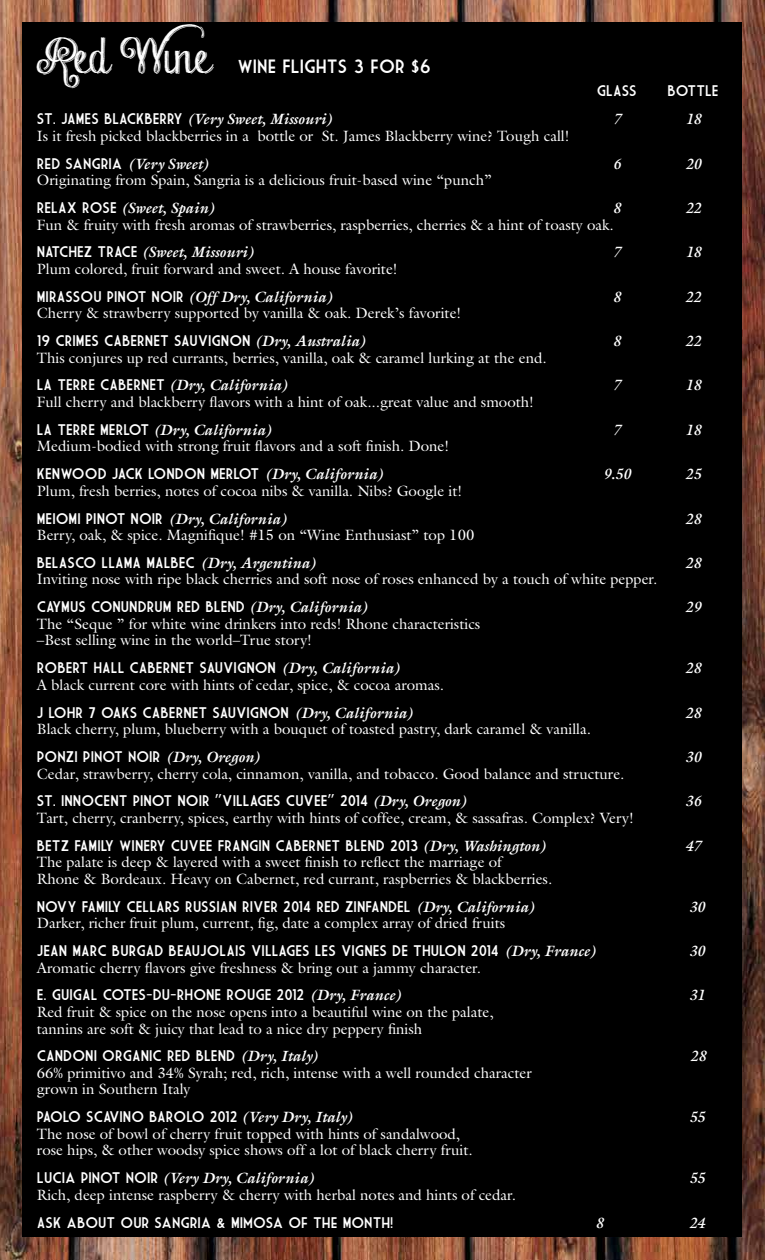
<style>
.page{position:relative;width:765px;height:1260px;background:#fff}
.page>*{position:absolute;margin:0;border:0;box-sizing:border-box;transform-origin:0 0}
.t1{font:18.75px "Market Deco";color:#fff}
.t2{font:15px/27.8px "Galliard";color:#fff}
.t3{font:15px "Market Deco";color:#fff}
.t4{font:italic 700 15px "Galliard";color:#fff}
.s1{font-family:"Chalk hand lettering shaded demo";font-size:45px}
.s2{font-family:"Market Deco";font-weight:400;font-style:normal}
.s3{font-family:"Market Deco"}
.s4{font-weight:700;font-style:italic}
.s5{font-family:"Galliard";font-weight:700;font-style:italic}
</style>
<div class="page">
<img style="left:0;top:0;width:765px;height:1260px">
<div style="left:22px;top:22px;width:720px;height:1216px;background:#000"></div>
<p class="t1" style="left:37px;top:56px;width:396px"><span class="s1">Red Wine</span> WINE FLIGHTS 3 FOR $6</p>
<p class="t3" style="left:597px;top:83px;width:41px">GLASS</p>
<p class="t3" style="left:668px;top:83px;width:53px">BOTTLE</p>
<p class="t4" style="left:37px;top:110px;width:298px"><span class="s2">ST. JAMES BLACKBERRY</span> (Very Sweet, Missouri)</p>
<p class="t4" style="left:613px;top:110px;width:9px">7</p>
<p class="t4" style="left:685px;top:110px;width:17px">18</p>
<p class="t2" style="left:37px;top:122px;width:534px">Is it fresh picked blackberries in a bottle or St. James Blackberry wine? Tough call!<br><span class="s3">RED SANGRIA</span> <span class="s4">(Very Sweet)</span></p>
<p class="t4" style="left:613px;top:154px;width:9px">6</p>
<p class="t4" style="left:685px;top:154px;width:17px">20</p>
<p class="t2" style="left:37px;top:166px;width:457px">Originating from Spain, Sangria is a delicious fruit-based wine “punch”<br><span class="s3">RELAX ROSE</span> <span class="s4">(Sweet, Spain)</span></p>
<p class="t4" style="left:613px;top:199px;width:9px">8</p>
<p class="t4" style="left:685px;top:199px;width:17px">22</p>
<p class="t2" style="left:37px;top:210px;width:578px">Fun &amp; fruity with fresh aromas of strawberries, raspberries, cherries &amp; a hint of toasty oak.<br><span class="s3">NATCHEZ TRACE</span> <span class="s4">(Sweet, Missouri)</span></p>
<p class="t4" style="left:613px;top:243px;width:9px">7</p>
<p class="t4" style="left:685px;top:243px;width:17px">18</p>
<p class="t2" style="left:37px;top:255px;width:362px">Plum colored, fruit forward and sweet. A house favorite!<br><span class="s3">MIRASSOU PINOT NOIR</span> <span class="s4">(Off Dry, California)</span></p>
<p class="t4" style="left:613px;top:287px;width:9px">8</p>
<p class="t4" style="left:685px;top:287px;width:17px">22</p>
<p class="t2" style="left:37px;top:299px;width:426px">Cherry &amp; strawberry supported by vanilla &amp; oak. Derek’s favorite!</p>
<p class="t3" style="left:37px;top:332px;width:331px">19 CRIMES CABERNET SAUVIGNON <span class="s5">(Dry, Australia)</span></p>
<p class="t4" style="left:613px;top:332px;width:9px">8</p>
<p class="t4" style="left:685px;top:332px;width:17px">22</p>
<p class="t2" style="left:37px;top:343px;width:511px">This conjures up red currants, berries, vanilla, oak &amp; caramel lurking at the end.<br><span class="s3">LA TERRE CABERNET</span> <span class="s4">(Dry, California)</span></p>
<p class="t4" style="left:613px;top:376px;width:9px">7</p>
<p class="t4" style="left:685px;top:376px;width:17px">18</p>
<p class="t2" style="left:37px;top:388px;width:499px">Full cherry and blackberry flavors with a hint of oak...great value and smooth!<br><span class="s3">LA TERRE MERLOT</span> <span class="s4">(Dry, California)</span></p>
<p class="t4" style="left:613px;top:420px;width:9px">7</p>
<p class="t4" style="left:685px;top:420px;width:17px">18</p>
<p class="t2" style="left:37px;top:432px;width:414px">Medium-bodied with strong fruit flavors and a soft finish. Done!</p>
<p class="t3" style="left:37px;top:466px;width:348px">KENWOOD JACK LONDON MERLOT <span class="s5">(Dry, California)</span></p>
<p class="t4" style="left:603px;top:465px;width:29px">9.50</p>
<p class="t4" style="left:685px;top:465px;width:17px">25</p>
<p class="t2" style="left:37px;top:477px;width:427px">Plum, fresh berries, notes of cocoa nibs &amp; vanilla. Nibs? Google it!<br><span class="s3">MEIOMI PINOT NOIR</span> <span class="s4">(Dry, California)</span></p>
<p class="t4" style="left:685px;top:509px;width:17px">28</p>
<p class="t2" style="left:37px;top:521px;width:439px">Berry, oak, &amp; spice. Magnifique! #15 on “Wine Enthusiast” top 100</p>
<p class="t3" style="left:37px;top:554px;width:281px">BELASCO LLAMA MALBEC <span class="s5">(Dry, Argentina)</span></p>
<p class="t4" style="left:685px;top:554px;width:17px">28</p>
<p class="t2" style="left:37px;top:565px;width:622px">Inviting nose with ripe black cherries and soft nose of roses enhanced by a touch of white pepper.</p>
<p class="t3" style="left:37px;top:599px;width:333px">CAYMUS CONUNDRUM RED BLEND <span class="s5">(Dry, California)</span></p>
<p class="t4" style="left:685px;top:598px;width:17px">29</p>
<p class="t2" style="left:37px;top:615px;width:445px;line-height:16.5px">The “Seque ” for white wine drinkers into reds! Rhone characteristics –Best selling wine in the world–True story!</p>
<p class="t3" style="left:37px;top:660px;width:365px">ROBERT HALL CABERNET SAUVIGNON <span class="s5">(Dry, California)</span></p>
<p class="t4" style="left:685px;top:659px;width:17px">28</p>
<p class="t2" style="left:37px;top:671px;width:409px">A black current core with hints of cedar, spice, &amp; cocoa aromas.</p>
<p class="t3" style="left:37px;top:704px;width:378px">J LOHR 7 OAKS CABERNET SAUVIGNON <span class="s5">(Dry, California)</span></p>
<p class="t4" style="left:685px;top:703px;width:17px">28</p>
<p class="t2" style="left:37px;top:715px;width:556px">Black cherry, plum, blueberry with a bouquet of toasted pastry, dark caramel &amp; vanilla.</p>
<p class="t3" style="left:37px;top:748px;width:225px">PONZI PINOT NOIR <span class="s5">(Dry, Oregon)</span></p>
<p class="t4" style="left:685px;top:748px;width:17px">30</p>
<p class="t2" style="left:37px;top:759px;width:589px">Cedar, strawberry, cherry cola, cinnamon, vanilla, and tobacco. Good balance and structure.</p>
<p class="t3" style="left:37px;top:793px;width:432px">ST. INNOCENT PINOT NOIR “VILLAGES CUVEE” 2014 <span class="s5">(Dry, Oregon)</span></p>
<p class="t4" style="left:685px;top:792px;width:17px">36</p>
<p class="t2" style="left:37px;top:804px;width:599px">Tart, cherry, cranberry, spices, earthy with hints of coffee, cream, &amp; sassafras. Complex? Very!</p>
<p class="t3" style="left:37px;top:837px;width:511px">BETZ FAMILY WINERY CUVEE FRANGIN CABERNET BLEND 2013 <span class="s5">(Dry, Washington)</span></p>
<p class="t4" style="left:685px;top:836px;width:17px">47</p>
<p class="t2" style="left:37px;top:854px;width:517px;line-height:16.5px">The palate is deep &amp; layered with a sweet finish to reflect the marriage of<br>Rhone &amp; Bordeaux. Heavy on Cabernet, red currant, raspberries &amp; blackberries.</p>
<p class="t3" style="left:37px;top:898px;width:500px">NOVY FAMILY CELLARS RUSSIAN RIVER 2014 RED ZINFANDEL <span class="s5">(Dry, California)</span></p>
<p class="t4" style="left:689px;top:897px;width:17px">30</p>
<p class="t2" style="left:37px;top:909px;width:470px">Darker, richer fruit plum, current, fig, date a complex array of dried fruits</p>
<p class="t3" style="left:37px;top:942px;width:561px">JEAN MARC BURGAD BEAUJOLAIS VILLAGES LES VIGNES DE THULON 2014 <span class="s5">(Dry, France)</span></p>
<p class="t4" style="left:689px;top:942px;width:17px">30</p>
<p class="t2" style="left:37px;top:953px;width:446px">Aromatic cherry flavors give freshness &amp; bring out a jammy character.</p>
<p class="t3" style="left:37px;top:987px;width:366px">E. GUIGAL COTES-DU-RHONE ROUGE 2012 <span class="s5">(Dry, France)</span></p>
<p class="t4" style="left:689px;top:986px;width:17px">31</p>
<p class="t2" style="left:37px;top:1003px;width:458px;line-height:16.5px">Red fruit &amp; spice on the nose opens into a beautiful wine on the palate, tannins are soft &amp; juicy that lead to a nice dry peppery finish</p>
<p class="t3" style="left:37px;top:1048px;width:283px">CANDONI ORGANIC RED BLEND <span class="s5">(Dry, Italy)</span></p>
<p class="t4" style="left:690px;top:1047px;width:17px">28</p>
<p class="t2" style="left:37px;top:1064px;width:496px;line-height:16.5px">66% primitivo and 34% Syrah; red, rich, intense with a well rounded character grown in Southern Italy</p>
<p class="t3" style="left:37px;top:1109px;width:318px">PAOLO SCAVINO BAROLO 2012 <span class="s5">(Very Dry, Italy)</span></p>
<p class="t4" style="left:689px;top:1108px;width:17px">55</p>
<p class="t2" style="left:37px;top:1125px;width:437px;line-height:16.5px">The nose of bowl of cherry fruit topped with hints of sandalwood, rose hips, &amp; other woodsy spice shows off a lot of black cherry fruit.</p>
<p class="t4" style="left:37px;top:1169px;width:279px"><span class="s2">LUCIA PINOT NOIR</span> (Very Dry, California)</p>
<p class="t4" style="left:689px;top:1169px;width:17px">55</p>
<p class="t2" style="left:37px;top:1181px;width:481px">Rich, deep intense raspberry &amp; cherry with herbal notes and hints of cedar.</p>
<p class="t3" style="left:37px;top:1214px;width:358px">ASK ABOUT OUR SANGRIA &amp; MIMOSA OF THE MONTH!</p>
<p class="t4" style="left:595px;top:1213px;width:9px">8</p>
<p class="t4" style="left:689px;top:1213px;width:17px">24</p>
</div>
